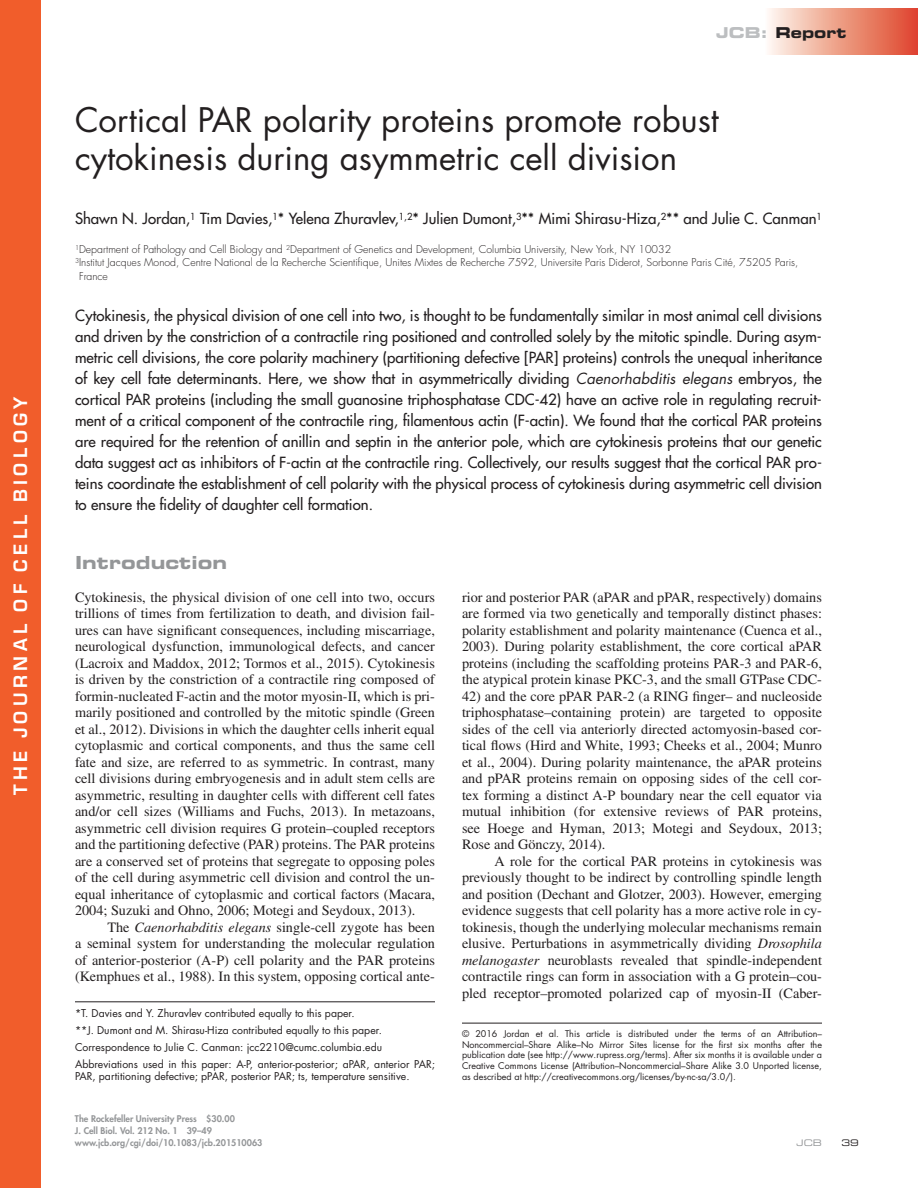
<style>
.page{position:relative;width:918px;height:1188px;background:#fff}
.page>*{position:absolute;margin:0;border:0;box-sizing:border-box;transform-origin:0 0}
.t1{font:33px/38.2px "Futura Std";color:#231f20}
.t2{font:600 18px "Eurostile";letter-spacing:.25em;color:#fff}
.t3{font:18px "Eurostile LT Std Bold Ex 2";letter-spacing:.005em;color:#949698}
.t4{font:500 15px/21px "Futura Std";color:#231f20;text-align:justify}
.t5{font:15px "Eurostile LT Std Bold Ex 2";color:#231f20}
.t6{font:14.25px/16.5px "Times LT Std";color:#231f20;text-align:justify}
.t7{font:10.5px/16.8px "Futura Std";color:#231f20}
.t8{font:300 10.5px "Futura Std";color:#231f20}
.t9{font:9px/10.8px "Futura Std";color:#231f20;text-align:justify}
.t10{font:800 9px/12px "Futura Std";color:#949698}
.t11{font:9px "Eurostile LT Std Ex 2";color:#949698}
.t12{font:9px "Eurostile LT Std Ex 2";color:#231f20}
.s1{color:#bcbec0}
.s2{font-weight:400;font-style:italic}
.s3{font-style:italic}
</style>
<div class="page">
<div style="left:763px;top:8px;width:155px;height:47px;background:linear-gradient(to right,#fefbf0,#de4326)"></div>
<hr style="left:462px;top:1023px;width:360px;height:1px;background:#231f20">
<hr style="left:75px;top:1002px;width:360px;height:1px;background:#231f20">
<div style="left:0;top:0;width:40px;height:1188px;background:#f15d2b"></div>
<p class="t2" style="left:13px;top:795px;width:400px;rotate:-90deg">THE JOURNAL OF CELL BIOLOGY</p>
<p class="t5" style="left:716px;top:22px;width:132px"><span class="s1">JCB:</span> Report</p>
<h1 class="t1" style="left:75px;top:101px;width:645px">Cortical PAR polarity proteins promote robust cytokinesis during asymmetric cell division</h1>
<p class="t4" style="left:75px;top:209px;width:748px">Shawn N. Jordan,<sup>1</sup> Tim Davies,<sup>1</sup>* Yelena Zhuravlev,<sup>1,2</sup>* Julien Dumont,<sup>3</sup>** Mimi Shirasu‑Hiza,<sup>2</sup>** and Julie C. Canman<sup>1</sup></p>
<p class="t8" style="left:75px;top:243px;width:598px"><sup>1</sup>Department of Pathology and Cell Biology and <sup>2</sup>Department of Genetics and Development, Columbia University, New York, NY 10032</p>
<p class="t8" style="left:75px;top:256px;width:725px"><sup>3</sup>Institut Jacques Monod, Centre National de la Recherche Scientifique, Unites Mixtes de Recherche 7592, Universite Paris Diderot, Sorbonne Paris Cité, 75205 Paris,</p>
<p class="t8" style="left:79px;top:270px;width:30px">France</p>
<p class="t4" style="left:75px;top:305px;width:749px">Cytokinesis, the physical division of one cell into two, is thought to be fundamentally similar in most animal cell divisions and driven by the constriction of a contractile ring positioned and controlled solely by the mitotic spindle. During asym&shy;metric cell divisions, the core polarity machinery (partitioning defective [PAR] proteins) controls the unequal inheritance of key cell fate determinants. Here, we show that in asymmetrically dividing <span class="s2">Caenorhabditis elegans</span> embryos, the cortical PAR proteins (including the small guanosine triphosphatase CDC-42) have an active role in regulating recruit&shy;ment of a critical component of the contractile ring, filamentous actin (F-actin). We found that the cortical PAR proteins are required for the retention of anillin and septin in the anterior pole, which are cytokinesis proteins that our genetic data suggest act as inhibitors of F-actin at the contractile ring. Collectively, our results suggest that the cortical PAR pro&shy;teins coordinate the establishment of cell polarity with the physical process of cytokinesis during asymmetric cell division to ensure the fidelity of daughter cell formation.</p>
<p class="t3" style="left:75px;top:549px;width:154px">Introduction</p>
<p class="t6" style="left:75px;top:588px;width:362px">Cytokinesis, the physical division of one cell into two, occurs trillions of times from fertilization to death, and division fail&shy;ures can have significant consequences, including miscarriage, neurological dysfunction, immunological defects, and cancer (Lacroix and Maddox, 2012; Tormos et al., 2015). Cytokinesis is driven by the constriction of a contractile ring composed of formin-nucleated F-actin and the motor myosin-II, which is pri&shy;marily positioned and controlled by the mitotic spindle (Green et al., 2012). Divisions in which the daughter cells inherit equal cytoplasmic and cortical components, and thus the same cell fate and size, are referred to as symmetric. In contrast, many cell divisions during embryogenesis and in adult stem cells are asymmetric, resulting in daughter cells with different cell fates and/or cell sizes (Williams and Fuchs, 2013). In metazoans, asymmetric cell division requires G protein–coupled receptors and the partitioning defective (PAR) proteins. The PAR proteins are a conserved set of proteins that segregate to opposing poles of the cell during asymmetric cell division and control the un&shy;equal inheritance of cytoplasmic and cortical factors (Macara, 2004; Suzuki and Ohno, 2006; Motegi and Seydoux, 2013).</p>
<p class="t6" style="left:75px;top:918px;width:362px;text-indent:32px">The <span class="s3">Caenorhabditis elegans</span> single-cell zygote has been a seminal system for understanding the molecular regulation of anterior-posterior (A-P) cell polarity and the PAR proteins (Kemphues et al., 1988). In this system, opposing cortical ante-</p>
<p class="t7" style="left:75px;top:1005px;width:362px">*T. Davies and Y. Zhuravlev contributed equally to this paper.<br>**J. Dumont and M. Shirasu-Hiza contributed equally to this paper.<br>Correspondence to Julie C. Canman: jcc2210@cumc.columbia.edu Abbreviations used in this paper: A-P, anterior-posterior; aPAR, anterior PAR;</p>
<p class="t7" style="left:75px;top:1068px;width:336px">PAR, partitioning defective; pPAR, posterior PAR; ts, temperature sensitive.</p>
<p class="t10" style="left:75px;top:1112px;width:189px">The Rockefeller University Press $30.00<br>J. Cell Biol. Vol. 212 No. 1 39–49 www.jcb.org/cgi/doi/10.1083/jcb.201510063</p>
<p class="t6" style="left:462px;top:588px;width:362px">rior and posterior PAR (aPAR and pPAR, respectively) domains are formed via two genetically and temporally distinct phases: polarity establishment and polarity maintenance (Cuenca et al., 2003). During polarity establishment, the core cortical aPAR proteins (including the scaffolding proteins PAR-3 and PAR-6, the atypical protein kinase PKC-3, and the small GTPase CDC-</p>
<p class="t6" style="left:462px;top:687px;width:362px">42) and the core pPAR PAR-2 (a RING finger– and nucleoside triphosphatase–containing protein) are targeted to opposite sides of the cell via anteriorly directed actomyosin-based cor&shy;tical flows (Hird and White, 1993; Cheeks et al., 2004; Munro et al., 2004). During polarity maintenance, the aPAR proteins and pPAR proteins remain on opposing sides of the cell cor&shy;tex forming a distinct A-P boundary near the cell equator via mutual inhibition (for extensive reviews of PAR proteins, see Hoege and Hyman, 2013; Motegi and Seydoux, 2013; Rose and Gönczy, 2014).</p>
<p class="t6" style="left:462px;top:852px;width:362px;text-indent:32px">A role for the cortical PAR proteins in cytokinesis was previously thought to be indirect by controlling spindle length and position (Dechant and Glotzer, 2003). However, emerging evidence suggests that cell polarity has a more active role in cy&shy;tokinesis, though the underlying molecular mechanisms remain elusive. Perturbations in asymmetrically dividing <span class="s3">Drosophila melanogaster</span> neuroblasts revealed that spindle-independent contractile rings can form in association with a G protein–cou&shy;pled receptor–promoted polarized cap of myosin-II (Caber-</p>
<p class="t9" style="left:462px;top:1028px;width:362px">© 2016 Jordan et al. This article is distributed under the terms of an Attribution– Noncommercial–Share Alike–No Mirror Sites license for the first six months after the publication date (see http://www.rupress.org/terms). After six months it is available under a Creative Commons License (Attribution–Noncommercial–Share Alike 3.0 Unported license, as described at http://creativecommons.org/licenses/by-nc-sa/3.0/).</p>
<p class="t11" style="left:796px;top:1136px;width:27px">JCB</p>
<p class="t12" style="left:842px;top:1136px;width:19px">39</p>
</div>
